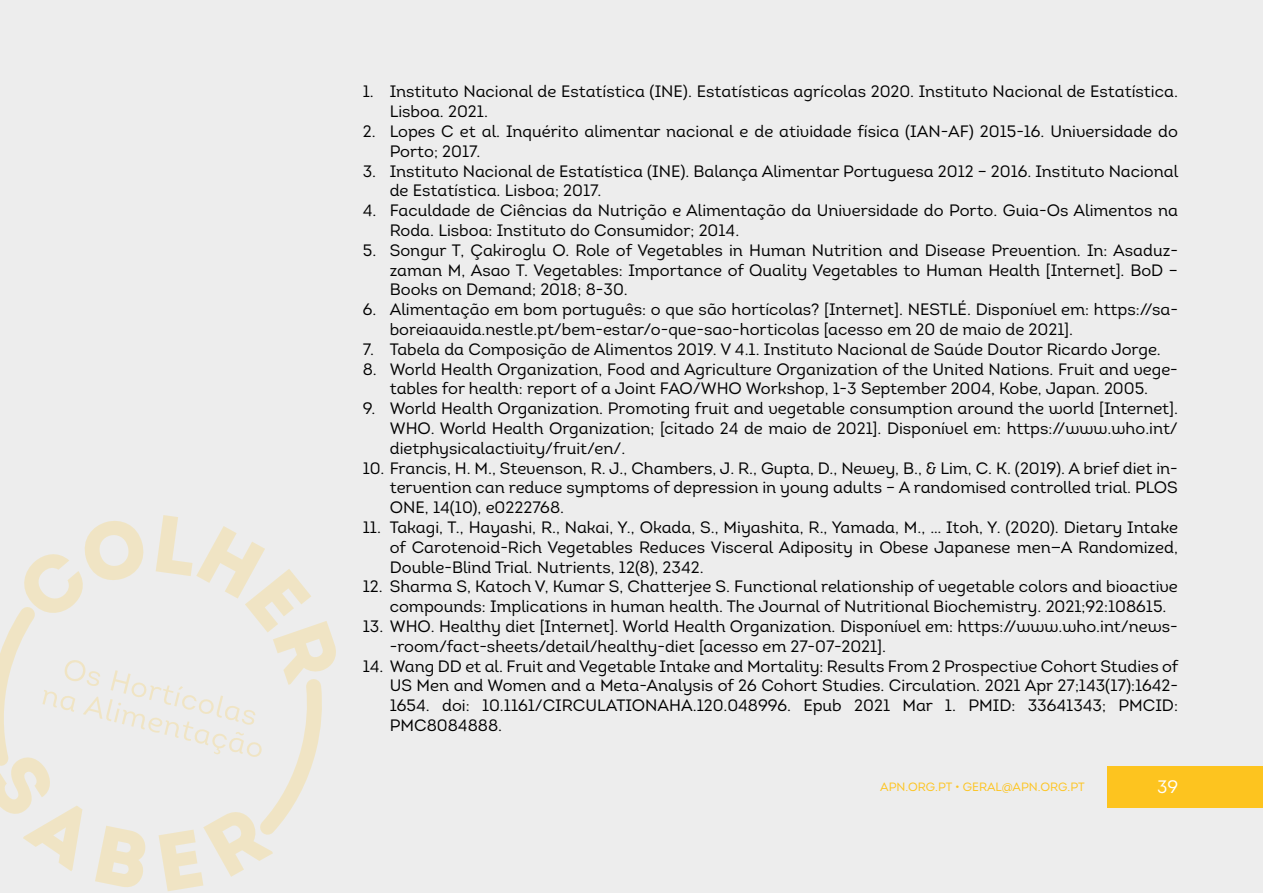
<style>
.page{position:relative;width:1263px;height:893px;background:#ededed}
.page>*{position:absolute;margin:0;border:0;box-sizing:border-box;transform-origin:0 0}
.t1{font:18px "Intro Book Alt";color:#fff}
.t2{font:16.5px/19.8px "Intro Book Alt";color:#000}
.t3{font:12px "Intro";color:#fdc41f}
</style>
<div class="page">
<div style="left:1107px;top:767px;width:156px;height:41px;background:#fdc41f"></div>
<svg style="left:24px;top:515px;width:312px;height:148px"></svg>
<svg style="left:0;top:594px;width:332px;height:297px"></svg>
<p class="t2" style="left:390px;top:82px;width:790px;text-indent:-27px">1. Instituto Nacional de Estatística (INE). Estatísticas agrícolas 2020. Instituto Nacional de Estatística.<br>Lisboa. 2021.</p>
<p class="t2" style="left:390px;top:121px;width:790px;text-indent:-27px">2. Lopes C et al. Inquérito alimentar nacional e de atividade física (IAN-AF) 2015-16. Universidade do<br>Porto; 2017.</p>
<p class="t2" style="left:390px;top:161px;width:790px;text-indent:-27px">3. Instituto Nacional de Estatística (INE). Balança Alimentar Portuguesa 2012 – 2016. Instituto Nacional de Estatística. Lisboa; 2017.</p>
<p class="t2" style="left:390px;top:201px;width:790px;text-indent:-27px">4. Faculdade de Ciências da Nutrição e Alimentação da Universidade do Porto. Guia-Os Alimentos na<br>Roda. Lisboa: Instituto do Consumidor; 2014.</p>
<p class="t2" style="left:390px;top:240px;width:790px;text-align:justify;text-indent:-27px">5. Songur T, Çakiroglu O. Role of Vegetables in Human Nutrition and Disease Prevention. In: Asaduz&shy;zaman M, Asao T. Vegetables: Importance of Quality Vegetables to Human Health [Internet]. BoD – Books on Demand; 2018; 8-30.</p>
<p class="t2" style="left:390px;top:300px;width:790px;text-indent:-27px">6. Alimentação em bom português: o que são hortícolas? [Internet]. NESTLÉ. Disponível em: https://sa&shy;boreiaavida.nestle.pt/bem-estar/o-que-sao-horticolas [acesso em 20 de maio de 2021].</p>
<p class="t2" style="left:363px;top:339px;width:800px">7. Tabela da Composição de Alimentos 2019. V 4.1. Instituto Nacional de Saúde Doutor Ricardo Jorge.</p>
<p class="t2" style="left:363px;top:359px;width:817px;text-align:center">8. World Health Organization, Food and Agriculture Organization of the United Nations. Fruit and vege&shy;tables for health: report of a Joint FAO/WHO Workshop, 1-3 September 2004, Kobe, Japan. 2005.</p>
<p class="t2" style="left:390px;top:399px;width:790px;text-align:justify;text-indent:-27px">9. World Health Organization. Promoting fruit and vegetable consumption around the world [Internet].<br>WHO. World Health Organization; [citado 24 de maio de 2021]. Disponível em: https://www.who.int/ dietphysicalactivity/fruit/en/.</p>
<p class="t2" style="left:390px;top:458px;width:790px;text-align:justify;text-indent:-27px">10. Francis, H. M., Stevenson, R. J., Chambers, J. R., Gupta, D., Newey, B., &amp; Lim, C. K. (2019). A brief diet in&shy;tervention can reduce symptoms of depression in young adults – A randomised controlled trial. PLOS ONE, 14(10), e0222768.</p>
<p class="t2" style="left:390px;top:517px;width:790px;text-align:justify;text-indent:-27px">11. Takagi, T., Hayashi, R., Nakai, Y., Okada, S., Miyashita, R., Yamada, M., … Itoh, Y. (2020). Dietary Intake of Carotenoid-Rich Vegetables Reduces Visceral Adiposity in Obese Japanese men—A Randomized, Double-Blind Trial. Nutrients, 12(8), 2342.</p>
<p class="t2" style="left:390px;top:577px;width:790px;text-indent:-27px">12. Sharma S, Katoch V, Kumar S, Chatterjee S. Functional relationship of vegetable colors and bioactive compounds: Implications in human health. The Journal of Nutritional Biochemistry. 2021;92:108615.</p>
<p class="t2" style="left:390px;top:616px;width:790px;text-indent:-27px">13. WHO. Healthy diet [Internet]. World Health Organization. Disponível em: https://www.who.int/news--room/fact-sheets/detail/healthy-diet [acesso em 27-07-2021].</p>
<p class="t2" style="left:390px;top:656px;width:790px;text-align:justify;text-indent:-27px">14. Wang DD et al. Fruit and Vegetable Intake and Mortality: Results From 2 Prospective Cohort Studies of US Men and Women and a Meta-Analysis of 26 Cohort Studies. Circulation. 2021 Apr 27;143(17):1642- 1654. doi: 10.1161/CIRCULATIONAHA.120.048996. Epub 2021 Mar 1. PMID: 33641343; PMCID:<br>PMC8084888.</p>
<p class="t3" style="left:880px;top:780px;width:206px">APN.ORG.PT • GERAL@APN.ORG.PT</p>
<p class="t1" style="left:1157px;top:776px;width:22px">39</p>
</div>
